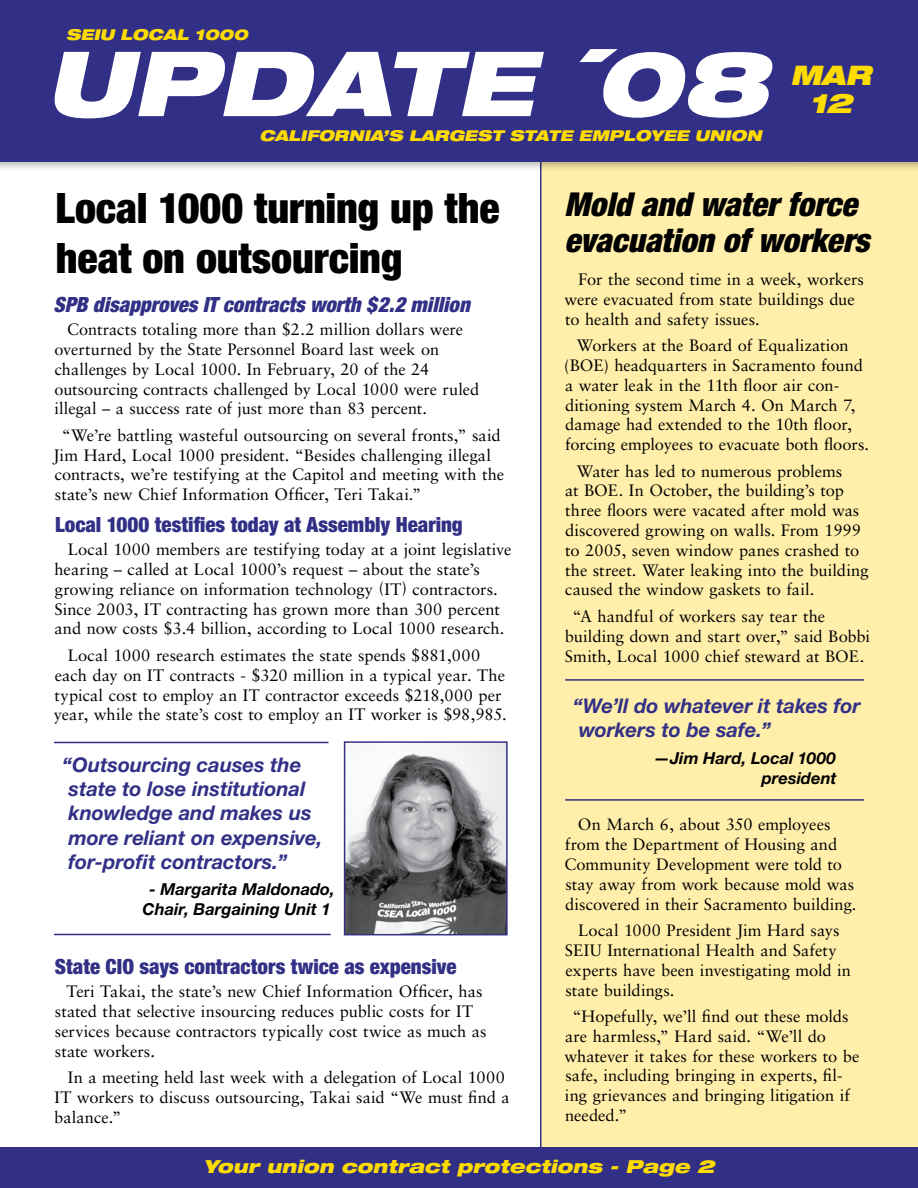
<style>
.page{position:relative;width:918px;height:1188px;background:#fff}
.page>*{position:absolute;margin:0;border:0;box-sizing:border-box;transform-origin:0 0}
.t1{font:900 condensed 42px/50.4px "Helvetica Neue";letter-spacing:-.005em;color:#000}
.t2{font:italic 900 condensed 33px/36px "Helvetica Neue";color:#000}
.t3{font:italic 900 expanded 27px/27.8px "Helvetica Neue";color:#fedc00;text-align:center}
.t4{font:900 condensed 21px "Helvetica Neue";color:#323086}
.t5{font:italic 900 condensed 21px "Helvetica Neue";color:#323086}
.t6{font:italic 700 20.25px/24.3px "Helvetica Neue";letter-spacing:-.005em;color:#323086}
.t7{font:italic 900 expanded 18px "Helvetica Neue";color:#fedc00}
.t8{font:16.5px/19.8px "Sabon";color:#000}
.t9{font:italic 700 16.5px/19.8px "Helvetica Neue";color:#000;text-align:center}
.t10{font:italic 900 expanded 15px "Helvetica Neue";color:#fedc00}
</style>
<div class="page">
<div style="left:540px;top:177px;width:378px;height:971px;background:#ffefaa"></div>
<div style="left:0;top:0;width:918px;height:177px;background:#000;opacity:.25"></div>
<div style="left:0;top:0;width:918px;height:162px;background:#323086"></div>
<svg style="left:54px;top:52px;width:490px;height:66px"></svg>
<svg style="left:580px;top:49px;width:193px;height:69px"></svg>
<div style="left:0;top:1148px;width:918px;height:40px;background:#323086"></div>
<hr style="left:54px;top:742px;width:274px;height:1px;background:#323086">
<hr style="left:565px;top:679px;width:299px;height:2px;background:#323086">
<hr style="left:54px;top:934px;width:277px;height:1px;background:#323086">
<hr style="left:565px;top:799px;width:299px;height:2px;background:#323086">
<img style="left:347px;top:744px;width:158px;height:188px">
<div style="left:344px;top:741px;width:164px;height:194px;border:2px solid #323086"></div>
<p class="t10" style="left:66px;top:25px;width:183px">SEIU LOCAL 1000</p>
<p class="t10" style="left:260px;top:126px;width:504px">CALIFORNIA’S LARGEST STATE EMPLOYEE UNION</p>
<h3 class="t3" style="left:790px;top:60px;width:83px">MAR<br>12</h3>
<h1 class="t1" style="left:56px;top:182px;width:446px">Local 1000 turning up the heat on outsourcing</h1>
<p class="t5" style="left:54px;top:292px;width:418px">SPB disapproves IT contracts worth $2.2 million</p>
<p class="t8" style="left:54px;top:319px;width:426px;text-indent:13px">Contracts totaling more than $2.2 million dollars were overturned by the State Personnel Board last week on challenges by Local 1000. In February, 20 of the 24 outsourcing contracts challenged by Local 1000 were ruled illegal – a success rate of just more than 83 percent.</p>
<p class="t8" style="left:53px;top:425px;width:452px;text-indent:9px">“We’re battling wasteful outsourcing on several fronts,” said Jim Hard, Local 1000 president. “Besides challenging illegal contracts, we’re testifying at the Capitol and meeting with the state’s new Chief Information Officer, Teri Takai.”</p>
<p class="t4" style="left:55px;top:512px;width:409px">Local 1000 testifies today at Assembly Hearing</p>
<p class="t8" style="left:54px;top:539px;width:459px;text-indent:13px">Local 1000 members are testifying today at a joint legislative hearing – called at Local 1000’s request – about the state’s growing reliance on information technology (IT) contractors.<br>Since 2003, IT contracting has grown more than 300 percent and now costs $3.4 billion, according to Local 1000 research.</p>
<p class="t8" style="left:54px;top:645px;width:455px;text-indent:14px">Local 1000 research estimates the state spends $881,000 each day on IT contracts - $320 million in a typical year. The typical cost to employ an IT contractor exceeds $218,000 per year, while the state’s cost to employ an IT worker is $98,985.</p>
<p class="t6" style="left:62px;top:752px;width:262px">“Outsourcing causes the state to lose institutional knowledge and makes us more reliant on expensive, for-profit contractors.”</p>
<p class="t9" style="left:143px;top:879px;width:194px">- Margarita Maldonado,<br>Chair, Bargaining Unit 1</p>
<p class="t4" style="left:55px;top:954px;width:403px">State CIO says contractors twice as expensive</p>
<p class="t8" style="left:55px;top:981px;width:433px;text-indent:12px">Teri Takai, the state’s new Chief Information Officer, has stated that selective insourcing reduces public costs for IT services because contractors typically cost twice as much as state workers.</p>
<p class="t8" style="left:54px;top:1067px;width:457px;text-indent:14px">In a meeting held last week with a delegation of Local 1000<br>IT workers to discuss outsourcing, Takai said “We must find a balance.”</p>
<h2 class="t2" style="left:564px;top:185px;width:307px">Mold and water force evacuation of workers</h2>
<p class="t8" style="left:564px;top:269px;width:301px;text-indent:14px">For the second time in a week, workers were evacuated from state buildings due to health and safety issues.</p>
<p class="t8" style="left:564px;top:335px;width:306px;text-indent:13px">Workers at the Board of Equalization (BOE) headquarters in Sacramento found a water leak in the 11th floor air con&shy;ditioning system March 4. On March 7, damage had extended to the 10th floor, forcing employees to evacuate both floors.</p>
<p class="t8" style="left:565px;top:461px;width:305px;text-indent:12px">Water has led to numerous problems<br>at BOE. In October, the building’s top three floors were vacated after mold was discovered growing on walls. From 1999 to 2005, seven window panes crashed to the street. Water leaking into the building caused the window gaskets to fail.</p>
<p class="t8" style="left:565px;top:606px;width:307px;text-indent:8px">“A handful of workers say tear the building down and start over,” said Bobbi<br>Smith, Local 1000 chief steward at BOE.</p>
<p class="t6" style="left:573px;top:693px;width:289px">“We’ll do whatever it takes for workers to be safe.”</p>
<p class="t9" style="left:654px;top:748px;width:184px;text-align:right">—Jim Hard, Local 1000 president</p>
<p class="t8" style="left:564px;top:815px;width:294px;text-indent:13px">On March 6, about 350 employees from the Department of Housing and Community Development were told to stay away from work because mold was discovered in their Sacramento building.</p>
<p class="t8" style="left:565px;top:920px;width:288px;text-indent:13px">Local 1000 President Jim Hard says<br>SEIU International Health and Safety experts have been investigating mold in state buildings.</p>
<p class="t8" style="left:564px;top:1006px;width:297px;text-indent:8px">“Hopefully, we’ll find out these molds are harmless,” Hard said. “We’ll do whatever it takes for these workers to be safe, including bringing in experts, fil&shy;ing grievances and bringing litigation if needed.”</p>
<p class="t7" style="left:204px;top:1155px;width:512px">Your union contract protections - Page 2</p>
</div>
